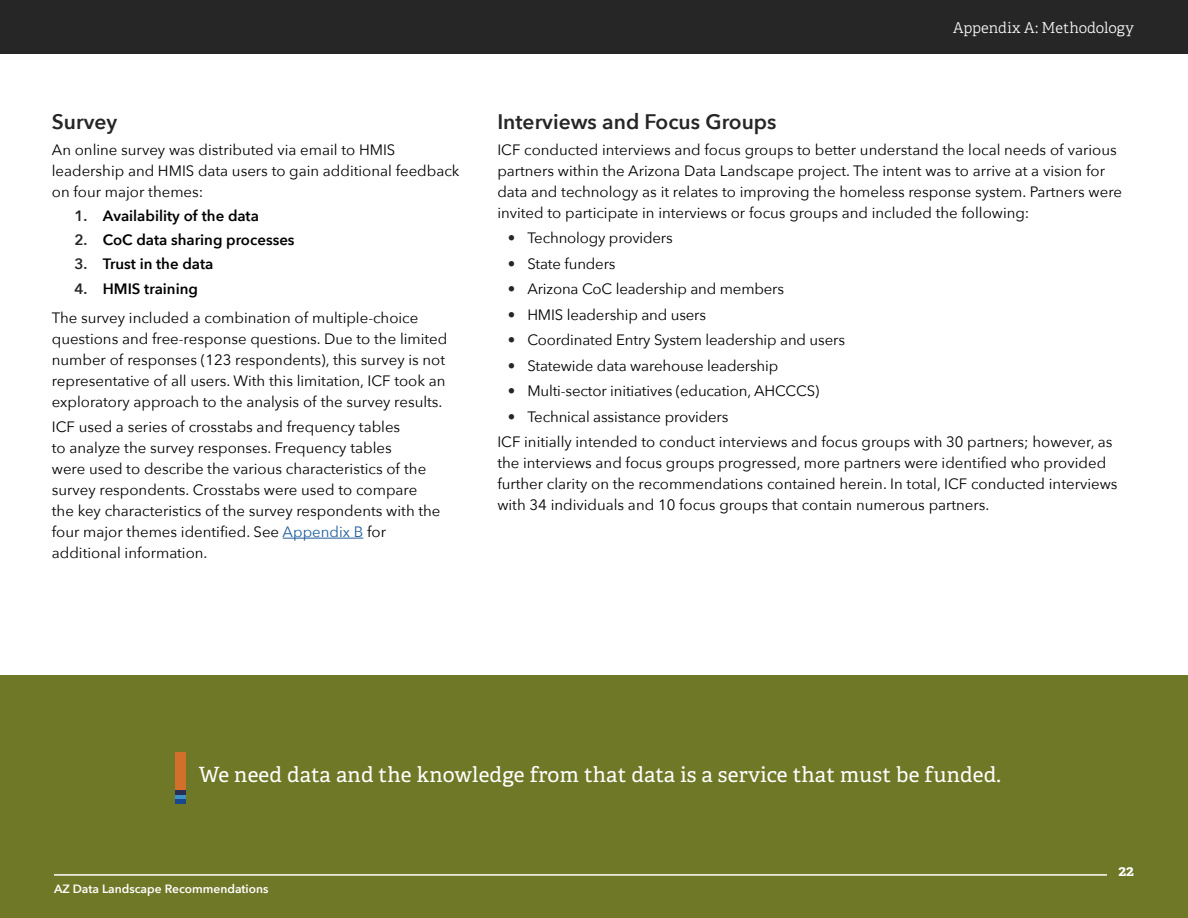
<style>
.page{position:relative;width:1188px;height:918px;background:#fff}
.page>*{position:absolute;margin:0;border:0;box-sizing:border-box;transform-origin:0 0}
.Callout{font:21px "Adelle";letter-spacing:.01em;color:#fff}
.t1{font:600 21px "Avenir Next";color:#262626}
.text{font:15px/21px "Avenir Next";color:#000}
.t2{font:600 15px "Avenir Next";color:#000}
.t3{font:300 15px "Adelle";color:#fff}
.t4{font:700 15px "Adelle";color:#fff}
.t5{font:600 12px "Avenir Next";color:#fff}
.s1{color:#262626}
.s2{color:#205d9e}
</style>
<div class="page">
<div style="left:0;top:0;width:1188px;height:54px;background:#262626"></div>
<hr style="left:283px;top:538px;width:80px;height:1px;background:#205d9e">
<div style="left:0;top:675px;width:1188px;height:243px;background:#6e7826"></div>
<div style="left:175px;top:752px;width:10px;height:52px;background:#d26f2a"></div>
<div style="left:175px;top:799px;width:10px;height:5px;background:#18478d"></div>
<hr style="left:175px;top:795px;width:10px;height:4px;background:#3e90c7">
<div style="left:175px;top:790px;width:10px;height:5px;background:#282e55"></div>
<hr style="left:54px;top:874px;width:1053px;height:2px;background:#fff">
<h2 class="t1" style="left:52px;top:104px;width:67px">Survey</h2>
<p class="text" style="left:52px;top:138px;width:409px">An online survey was distributed via email to HMIS leadership and HMIS data users to gain additional feedback on four major themes:</p>
<p class="t2" style="left:74px;top:202px;width:186px"><span class="s1">1.</span> Availability of the data</p>
<p class="t2" style="left:74px;top:226px;width:222px"><span class="s1">2.</span> CoC data sharing processes</p>
<p class="t2" style="left:74px;top:250px;width:141px"><span class="s1">3.</span> Trust in the data</p>
<p class="t2" style="left:74px;top:276px;width:125px"><span class="s1">4.</span> HMIS training</p>
<p class="text" style="left:52px;top:306px;width:397px">The survey included a combination of multiple-choice questions and free-response questions. Due to the limited number of responses (123 respondents), this survey is not representative of all users. With this limitation, ICF took an exploratory approach to the analysis of the survey results.</p>
<p class="text" style="left:52px;top:416px;width:390px">ICF used a series of crosstabs and frequency tables<br>to analyze the survey responses. Frequency tables<br>were used to describe the various characteristics of the survey respondents. Crosstabs were used to compare the key characteristics of the survey respondents with the four major themes identified. See <span class="s2">Appendix B</span> for additional information.</p>
<p class="t3" style="left:953px;top:18px;width:182px">Appendix A: Methodology</p>
<h2 class="t1" style="left:497px;top:104px;width:281px">Interviews and Focus Groups</h2>
<p class="text" style="left:497px;top:138px;width:626px">ICF conducted interviews and focus groups to better understand the local needs of various partners within the Arizona Data Landscape project. The intent was to arrive at a vision for data and technology as it relates to improving the homeless response system. Partners were invited to participate in interviews or focus groups and included the following:</p>
<p class="text" style="left:508px;top:227px;width:167px"><span class="s1">•</span> Technology providers</p>
<p class="text" style="left:508px;top:252px;width:109px"><span class="s1">•</span> State funders</p>
<p class="text" style="left:508px;top:278px;width:278px"><span class="s1">•</span> Arizona CoC leadership and members</p>
<p class="text" style="left:508px;top:303px;width:200px"><span class="s1">•</span> HMIS leadership and users</p>
<p class="text" style="left:508px;top:329px;width:339px"><span class="s1">•</span> Coordinated Entry System leadership and users</p>
<p class="text" style="left:508px;top:354px;width:272px"><span class="s1">•</span> Statewide data warehouse leadership</p>
<p class="text" style="left:508px;top:380px;width:313px"><span class="s1">•</span> Multi-sector initiatives (education, AHCCCS)</p>
<p class="text" style="left:508px;top:405px;width:222px"><span class="s1">•</span> Technical assistance providers</p>
<p class="text" style="left:497px;top:431px;width:622px">ICF initially intended to conduct interviews and focus groups with 30 partners; however, as the interviews and focus groups progressed, more partners were identified who provided further clarity on the recommendations contained herein. In total, ICF conducted interviews with 34 individuals and 10 focus groups that contain numerous partners.</p>
<p class="Callout" style="left:199px;top:762px;width:804px">We need data and the knowledge from that data is a service that must be funded.</p>
<p class="t5" style="left:54px;top:878px;width:216px">AZ Data Landscape Recommendations</p>
<p class="t4" style="left:1118px;top:861px;width:17px">22</p>
</div>
